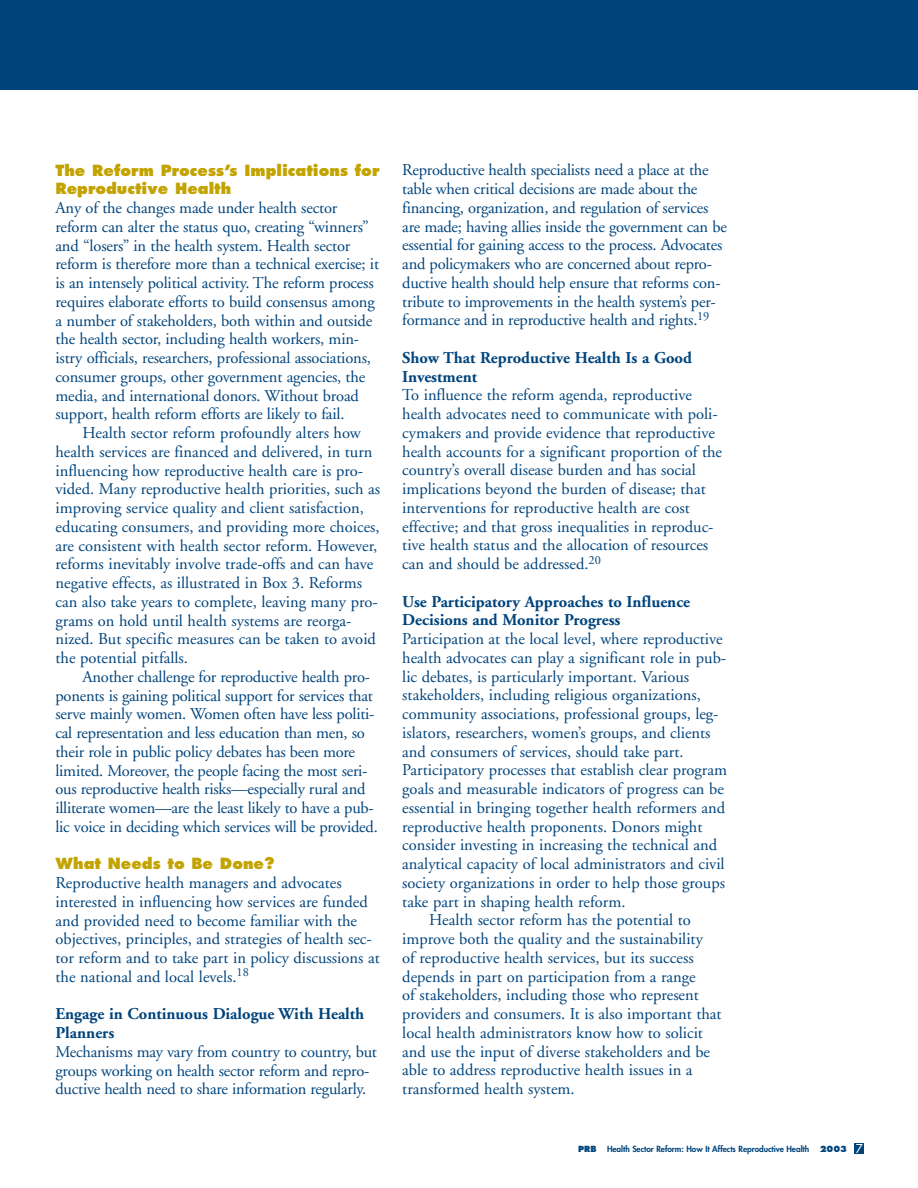
<style>
.page{position:relative;width:918px;height:1188px;background:#fff}
.page>*{position:absolute;margin:0;border:0;box-sizing:border-box;transform-origin:0 0}
.t1{font:16.5px/18.8px "Adobe Garamond";color:#00447c}
.t2{font:700 16.5px/18.8px "Adobe Garamond";color:#00447c}
.t3{font:800 15px/18.8px "Futura";color:#c3a300}
.t4{font:800 8.25px "Futura";letter-spacing:-.005em;color:#00447c}
.t5{font:800 8.25px "Futura";color:#00447c}
.s1{font-weight:400;font-size:12px;color:#fff}
</style>
<div class="page">
<div style="left:854px;top:1144px;width:10px;height:10px;background:#00447c"></div>
<div style="left:0;top:0;width:918px;height:90px;background:#00447c"></div>
<p class="t3" style="left:56px;top:162px;width:325px">The Reform Process’s Implications for<br>Reproductive Health</p>
<p class="t1" style="left:56px;top:200px;width:325px">Any of the changes made under health sector reform can alter the status quo, creating “winners” and “losers” in the health system. Health sector reform is therefore more than a technical exercise; it is an intensely political activity. The reform process requires elaborate efforts to build consensus among a number of stakeholders, both within and outside the health sector, including health workers, min&shy;istry officials, researchers, professional associations, consumer groups, other government agencies, the media, and international donors. Without broad support, health reform efforts are likely to fail.</p>
<p class="t1" style="left:56px;top:425px;width:326px;text-indent:27px">Health sector reform profoundly alters how health services are financed and delivered, in turn influencing how reproductive health care is pro&shy;vided. Many reproductive health priorities, such as improving service quality and client satisfaction, educating consumers, and providing more choices, are consistent with health sector reform. However, reforms inevitably involve trade-offs and can have negative effects, as illustrated in Box 3. Reforms can also take years to complete, leaving many pro&shy;grams on hold until health systems are reorga&shy;nized. But specific measures can be taken to avoid the potential pitfalls.</p>
<p class="t1" style="left:56px;top:669px;width:324px;text-indent:27px">Another challenge for reproductive health pro&shy;ponents is gaining political support for services that serve mainly women. Women often have less politi&shy;cal representation and less education than men, so their role in public policy debates has been more limited. Moreover, the people facing the most seri&shy;ous reproductive health risks—especially rural and illiterate women—are the least likely to have a pub&shy;lic voice in deciding which services will be provided.</p>
<p class="t3" style="left:56px;top:856px;width:221px">What Needs to Be Done?</p>
<p class="t1" style="left:56px;top:875px;width:326px">Reproductive health managers and advocates interested in influencing how services are funded and provided need to become familiar with the objectives, principles, and strategies of health sec&shy;tor reform and to take part in policy discussions at the national and local levels.<sup>18</sup></p>
<p class="t2" style="left:56px;top:1006px;width:310px">Engage in Continuous Dialogue With Health<br>Planners</p>
<p class="t1" style="left:56px;top:1044px;width:323px">Mechanisms may vary from country to country, but groups working on health sector reform and repro&shy;ductive health need to share information regularly.</p>
<p class="t1" style="left:402px;top:162px;width:326px">Reproductive health specialists need a place at the table when critical decisions are made about the financing, organization, and regulation of services are made; having allies inside the government can be essential for gaining access to the process. Advocates and policymakers who are concerned about repro&shy;ductive health should help ensure that reforms con&shy;tribute to improvements in the health system’s per&shy;formance and in reproductive health and rights.<sup>19</sup></p>
<p class="t2" style="left:402px;top:350px;width:291px">Show That Reproductive Health Is a Good<br>Investment</p>
<p class="t1" style="left:402px;top:387px;width:321px">To influence the reform agenda, reproductive health advocates need to communicate with poli&shy;cymakers and provide evidence that reproductive health accounts for a significant proportion of the country’s overall disease burden and has social implications beyond the burden of disease; that interventions for reproductive health are cost effective; and that gross inequalities in reproduc&shy;tive health status and the allocation of resources can and should be addressed.<sup>20</sup></p>
<p class="t2" style="left:402px;top:594px;width:289px">Use Participatory Approaches to Influence<br>Decisions and Monitor Progress</p>
<p class="t1" style="left:402px;top:631px;width:322px">Participation at the local level, where reproductive</p>
<p class="t1" style="left:402px;top:650px;width:325px">health advocates can play a significant role in pub-</p>
<p class="t1" style="left:402px;top:669px;width:288px">lic debates, is particularly important. Various</p>
<p class="t1" style="left:402px;top:687px;width:300px">stakeholders, including religious organizations,</p>
<p class="t1" style="left:402px;top:706px;width:318px">community associations, professional groups, leg-</p>
<p class="t1" style="left:402px;top:725px;width:310px">islators, researchers, women’s groups, and clients</p>
<p class="t1" style="left:402px;top:744px;width:283px">and consumers of services, should take part.</p>
<p class="t1" style="left:402px;top:762px;width:326px">Participatory processes that establish clear program</p>
<p class="t1" style="left:402px;top:781px;width:323px">goals and measurable indicators of progress can be</p>
<p class="t1" style="left:402px;top:800px;width:324px">essential in bringing together health reformers and</p>
<p class="t1" style="left:402px;top:819px;width:302px">reproductive health proponents. Donors might</p>
<p class="t1" style="left:402px;top:837px;width:316px">consider investing in increasing the technical and</p>
<p class="t1" style="left:402px;top:856px;width:324px">analytical capacity of local administrators and civil</p>
<p class="t1" style="left:402px;top:875px;width:324px">society organizations in order to help those groups</p>
<p class="t1" style="left:402px;top:894px;width:225px">take part in shaping health reform.</p>
<p class="t1" style="left:429px;top:912px;width:263px">Health sector reform has the potential to</p>
<p class="t1" style="left:402px;top:931px;width:302px">improve both the quality and the sustainability</p>
<p class="t1" style="left:402px;top:950px;width:293px">of reproductive health services, but its success</p>
<p class="t1" style="left:402px;top:969px;width:295px">depends in part on participation from a range</p>
<p class="t1" style="left:402px;top:987px;width:298px">of stakeholders, including those who represent</p>
<p class="t1" style="left:402px;top:1006px;width:321px">providers and consumers. It is also important that</p>
<p class="t1" style="left:402px;top:1025px;width:302px">local health administrators know how to solicit</p>
<p class="t1" style="left:402px;top:1044px;width:309px">and use the input of diverse stakeholders and be</p>
<p class="t1" style="left:402px;top:1062px;width:292px">able to address reproductive health issues in a</p>
<p class="t1" style="left:402px;top:1081px;width:174px">transformed health system.</p>
<p class="t5" style="left:578px;top:1145px;width:20px">PRB</p>
<p class="t4" style="left:607px;top:1145px;width:204px">Health Sector Reform: How It Affects Reproductive Health</p>
<p class="t5" style="left:820px;top:1145px;width:44px">2003 <span class="s1">7</span></p>
</div>
